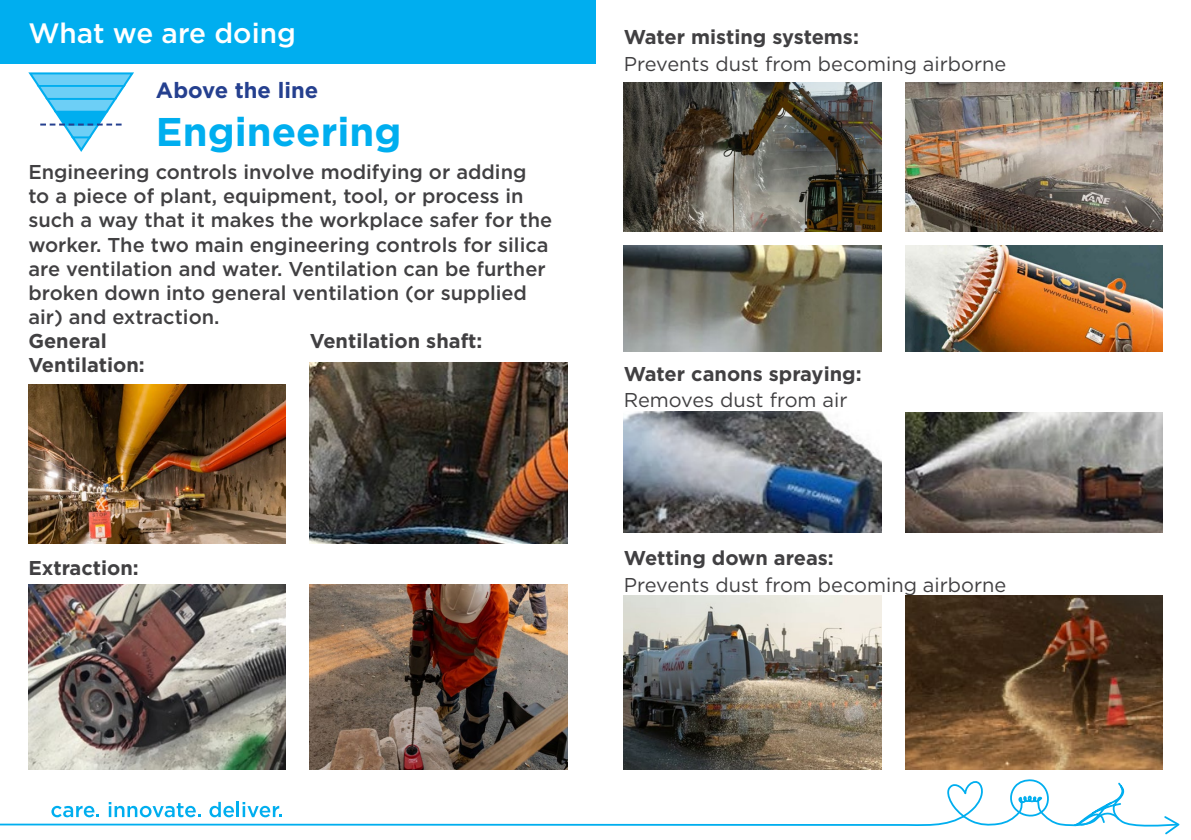
<style>
.page{position:relative;width:1191px;height:840px;background:#fff}
.page>*{position:absolute;margin:0;border:0;box-sizing:border-box;transform-origin:0 0}
.t1{font:700 40px "Gotham";color:#00aeef}
.t2{font:500 28px "Gotham";color:#fff}
.t3{font:700 22px "Gotham";color:#25408f}
.t4{font:500 20px/24px "Gotham";color:#414042}
.t5{font:700 20px/24px "Gotham";color:#414042}
.t6{font:20px "Gotham";color:#414042}
</style>
<div class="page">
<svg style="left:0;top:762px;width:1164px;height:65px"></svg>
<svg style="left:1164px;top:816px;width:15px;height:18px"></svg>
<svg style="left:1007px;top:777px;width:118px;height:49px"></svg>
<svg style="left:26px;top:63px;width:110px;height:89px"></svg>
<img style="left:624px;top:82px;width:257px;height:149px">
<img style="left:624px;top:595px;width:257px;height:173px">
<img style="left:905px;top:82px;width:257px;height:149px">
<img style="left:905px;top:595px;width:257px;height:173px">
<img style="left:624px;top:246px;width:257px;height:105px">
<img style="left:905px;top:245px;width:257px;height:106px">
<img style="left:28px;top:384px;width:258px;height:159px">
<img style="left:310px;top:362px;width:257px;height:181px">
<img style="left:28px;top:584px;width:258px;height:184px">
<img style="left:310px;top:584px;width:257px;height:184px">
<img style="left:624px;top:411px;width:257px;height:120px">
<img style="left:905px;top:412px;width:257px;height:119px">
<div style="left:0;top:0;width:595px;height:63px;background:#00aeef"></div>
<h2 class="t2" style="left:28px;top:15px;width:269px">What we are doing</h2>
<p class="t3" style="left:156px;top:76px;width:164px">Above the line</p>
<h1 class="t1" style="left:156px;top:105px;width:247px">Engineering</h1>
<p class="t4" style="left:28px;top:160px;width:525px">Engineering controls involve modifying or adding to a piece of plant, equipment, tool, or process in such a way that it makes the workplace safer for the worker. The two main engineering controls for silica are ventilation and water. Ventilation can be further broken down into general ventilation (or supplied air) and extraction.</p>
<p class="t5" style="left:28px;top:329px;width:118px">General<br>Ventilation:</p>
<p class="t5" style="left:310px;top:329px;width:174px">Ventilation shaft:</p>
<p class="t5" style="left:28px;top:555px;width:112px">Extraction:</p>
<p class="t5" style="left:624px;top:25px;width:236px">Water misting systems:</p>
<p class="t6" style="left:624px;top:51px;width:384px">Prevents dust from becoming airborne</p>
<p class="t5" style="left:624px;top:361px;width:239px">Water canons spraying:</p>
<p class="t6" style="left:624px;top:387px;width:225px">Removes dust from air</p>
<p class="t5" style="left:624px;top:545px;width:211px">Wetting down areas:</p>
<p class="t6" style="left:624px;top:571px;width:384px">Prevents dust from becoming airborne</p>
</div>
